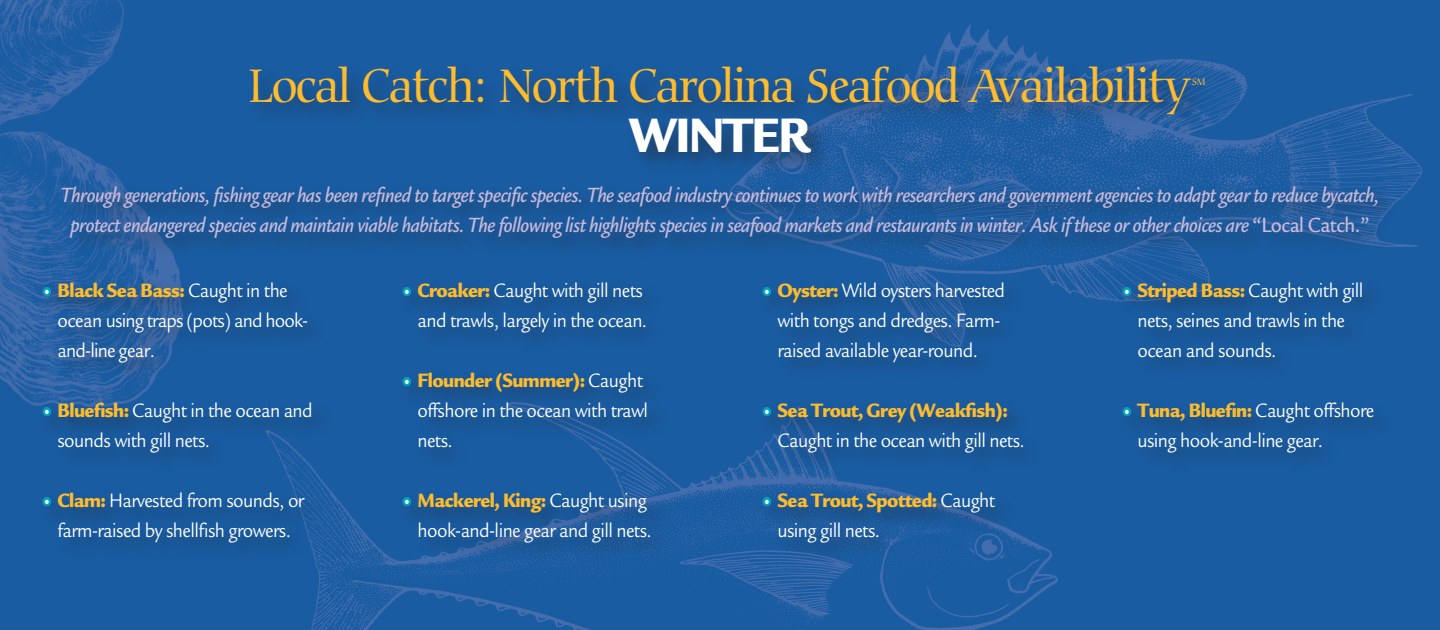
<style>
.page{position:relative;width:1440px;height:630px;background:#195ca2}
.page>*{position:absolute;margin:0;border:0;box-sizing:border-box;transform-origin:0 0}
.t1{font:500 50px "Carmina BT";letter-spacing:-.03em;color:#fdbb2e;scale:.9 1}
.t2{font:900 50px "Legacy Sans";letter-spacing:-.03em;color:#fff;scale:.9 1}
.t3{font:italic 500 21.25px/30px "Legacy Sans";letter-spacing:-.025em;color:#cab9d9;text-align:center;scale:.9 1}
.t4{font:20px/30px "Legacy Sans";letter-spacing:-.03em;color:#fff;scale:.9 1}
.t5{font:500 10px "Carmina BT";color:#fdbb2e;scale:.9 1}
.s1{font-style:normal}
.s2{font-size:15px}
.s3{font-weight:900;color:#fdbb2e}
</style>
<div class="page">
<img style="left:0;top:0;width:155px;height:85px">
<img style="left:722px;top:14px;width:710px;height:355px">
<img style="left:236px;top:374px;width:839px;height:256px">
<img style="left:0;top:85px;width:257px;height:401px">
<div style="left:1117px;top:277px;width:279px;height:198px;background:#195a9f"></div>
<div style="left:1122px;top:287px;width:9px;height:9px;border:5px solid #02a0b9;border-radius:50%"></div>
<div style="left:1122px;top:407px;width:9px;height:9px;border:5px solid #02a0b9;border-radius:50%"></div>
<div style="left:757px;top:277px;width:287px;height:289px;background:#231f20;opacity:.5"></div>
<div style="left:762px;top:287px;width:9px;height:9px;border:5px solid #02a0b9;border-radius:50%"></div>
<div style="left:762px;top:407px;width:9px;height:9px;border:5px solid #02a0b9;border-radius:50%"></div>
<div style="left:762px;top:497px;width:9px;height:9px;border:5px solid #02a0b9;border-radius:50%"></div>
<div style="left:37px;top:277px;width:299px;height:288px;background:#231f20;opacity:.5"></div>
<div style="left:42px;top:287px;width:9px;height:9px;border:5px solid #02a0b9;border-radius:50%"></div>
<div style="left:42px;top:407px;width:9px;height:9px;border:5px solid #02a0b9;border-radius:50%"></div>
<div style="left:42px;top:497px;width:9px;height:9px;border:5px solid #02a0b9;border-radius:50%"></div>
<div style="left:397px;top:277px;width:274px;height:288px;background:#231f20;opacity:.5"></div>
<div style="left:402px;top:287px;width:9px;height:9px;border:5px solid #02a0b9;border-radius:50%"></div>
<div style="left:402px;top:377px;width:9px;height:9px;border:5px solid #02a0b9;border-radius:50%"></div>
<div style="left:402px;top:497px;width:9px;height:9px;border:5px solid #02a0b9;border-radius:50%"></div>
<div style="left:246px;top:60px;width:966px;height:117px;background:#231f20;opacity:.5"></div>
<div style="left:58px;top:181px;width:1342px;height:80px;background:#231f20;opacity:.5"></div>
<p class="t1" style="left:249px;top:57px;width:1049px">Local Catch: North Carolina Seafood Availability</p>
<p class="t2" style="left:629px;top:104px;width:204px">WINTER</p>
<p class="t3" style="left:61px;top:180px;width:1467px">Through generations, fishing gear has been refined to target specific species. The seafood industry continues to work with researchers and government agencies to adapt gear to reduce bycatch, protect endangered species and maintain viable habitats. The following list highlights species in seafood markets and restaurants in winter. Ask if these or other choices are <span class="s1">“Local Catch.”</span></p>
<p class="t5" style="left:1192px;top:76px;width:16px">SM</p>
<p class="t4" style="left:57px;top:275px;width:280px;text-indent:-12px"><span class="s2">•</span> <span class="s3">Black Sea Bass:</span> Caught in the ocean using traps (pots) and hook&shy;and-line gear.</p>
<p class="t4" style="left:57px;top:395px;width:285px;text-indent:-12px"><span class="s2">•</span> <span class="s3">Bluefish:</span> Caught in the ocean and sounds with gill nets.</p>
<p class="t4" style="left:45px;top:485px;width:290px;text-align:center"><span class="s2">•</span> <span class="s3">Clam:</span> Harvested from sounds, or farm-raised by shellfish growers.</p>
<p class="t4" style="left:405px;top:275px;width:266px"><span class="s2">•</span> <span class="s3">Croaker:</span> Caught with gill nets</p>
<p class="t4" style="left:417px;top:305px;width:257px">and trawls, largely in the ocean.</p>
<p class="t4" style="left:405px;top:365px;width:272px;text-align:right"><span class="s2">•</span> <span class="s3">Flounder (Summer):</span> Caught offshore in the ocean with trawl</p>
<p class="t4" style="left:417px;top:425px;width:41px">nets.</p>
<p class="t4" style="left:405px;top:485px;width:276px;text-align:right"><span class="s2">•</span> <span class="s3">Mackerel, King:</span> Caught using hook-and-line gear and gill nets.</p>
<p class="t4" style="left:765px;top:275px;width:268px"><span class="s2">•</span> <span class="s3">Oyster:</span> Wild oysters harvested</p>
<p class="t4" style="left:777px;top:305px;width:249px">with tongs and dredges. Farm&shy;raised available year-round.</p>
<p class="t4" style="left:778px;top:395px;width:276px;text-indent:-12px"><span class="s2">•</span> <span class="s3">Sea Trout, Grey (Weakfish):<br></span>Caught in the ocean with gill nets.</p>
<p class="t4" style="left:777px;top:485px;width:243px;text-indent:-12px"><span class="s2">•</span> <span class="s3">Sea Trout, Spotted:</span> Caught using gill nets.</p>
<p class="t4" style="left:1125px;top:275px;width:267px;text-align:center"><span class="s2">•</span> <span class="s3">Striped Bass:</span> Caught with gill nets, seines and trawls in the</p>
<p class="t4" style="left:1137px;top:335px;width:156px">ocean and sounds.</p>
<p class="t4" style="left:1137px;top:395px;width:265px;text-indent:-12px"><span class="s2">•</span> <span class="s3">Tuna, Bluefin:</span> Caught offshore using hook-and-line gear.</p>
</div>
